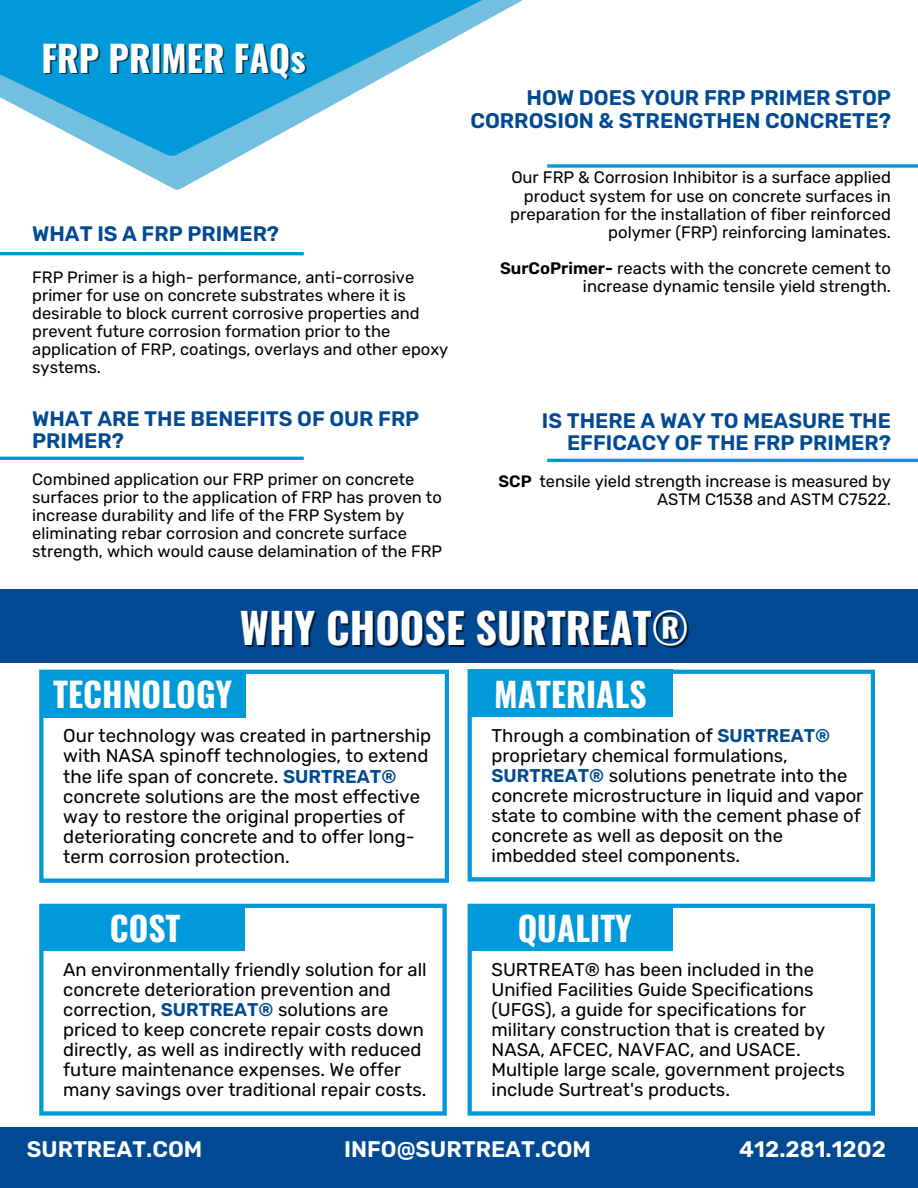
<style>
.page{position:relative;width:918px;height:1188px;background:#fff}
.page>*{position:absolute;margin:0;border:0;box-sizing:border-box;transform-origin:0 0}
.t1{font:700 42px "Oswald";color:#fff}
.t2{font:700 36px "Oswald";color:#fff}
.t3{font:700 33.75px "Oswald";color:#fff}
.t4{font:700 33.45px "Oswald";color:#fff}
.t5{font:600 22.5px "Rubik";color:#fff}
.t6{font:600 21.15px/22.6px "Rubik";color:#004993;text-align:right}
.t7{font:600 21px/22.5px "Rubik";color:#004993}
.t8{font:18.6px/20.2px "Rubik";color:#000}
.t9{font:18.45px/20.1px "Rubik";color:#000}
.t10{font:16.65px/18.1px "Rubik";color:#000;text-align:right}
.t11{font:16.5px/18px "Rubik";color:#000}
.s1{font-weight:600}
.s2{font-weight:600;color:#004993}
</style>
<div class="page">
<svg style="left:113px;top:157px;width:125px;height:33px"></svg>
<svg style="left:0;top:0;width:523px;height:157px;fill:#0099da"></svg>
<hr style="left:0;top:252px;width:304px;height:3px;background:#0099da">
<hr style="left:0;top:457px;width:304px;height:3px;background:#0099da">
<svg style="left:547px;top:164px;width:371px;height:4px"></svg>
<hr style="left:547px;top:459px;width:371px;height:3px;background:#0099da">
<svg style="left:39px;top:670px;width:410px;height:213px"></svg>
<div style="left:40px;top:670px;width:205px;height:47px;background:#0099da"></div>
<svg style="left:468px;top:904px;width:407px;height:212px"></svg>
<div style="left:468px;top:904px;width:205px;height:47px;background:#0099da"></div>
<svg style="left:39px;top:904px;width:408px;height:212px"></svg>
<div style="left:40px;top:904px;width:204px;height:47px;background:#0099da"></div>
<svg style="left:468px;top:670px;width:407px;height:212px"></svg>
<div style="left:468px;top:670px;width:205px;height:47px;background:#0099da"></div>
<div style="left:0;top:589px;width:918px;height:74px;background:#004993"></div>
<div style="left:0;top:1127px;width:459px;height:60px;background:#004993"></div>
<div style="left:459px;top:1127px;width:459px;height:60px;background:#004993"></div>
<h2 class="t2" style="left:42px;top:30px;width:266px">FRP PRIMER FAQs</h2>
<p class="t7" style="left:32px;top:223px;width:248px">WHAT IS A FRP PRIMER?</p>
<p class="t11" style="left:32px;top:268px;width:418px">FRP Primer is a high- performance, anti-corrosive primer for use on concrete substrates where it is desirable to block current corrosive properties and prevent future corrosion formation prior to the application of FRP, coatings, overlays and other epoxy systems.</p>
<p class="t7" style="left:32px;top:407px;width:389px">WHAT ARE THE BENEFITS OF OUR FRP<br>PRIMER?</p>
<p class="t11" style="left:32px;top:470px;width:412px">Combined application our FRP primer on concrete surfaces prior to the application of FRP has proven to increase durability and life of the FRP System by eliminating rebar corrosion and concrete surface strength, which would cause delamination of the FRP</p>
<p class="t6" style="left:470px;top:87px;width:422px">HOW DOES YOUR FRP PRIMER STOP<br>CORROSION &amp; STRENGTHEN CONCRETE?</p>
<p class="t10" style="left:510px;top:169px;width:382px">Our FRP &amp; Corrosion Inhibitor is a surface applied product system for use on concrete surfaces in preparation for the installation of fiber reinforced polymer (FRP) reinforcing laminates.</p>
<p class="t10" style="left:500px;top:259px;width:392px"><span class="s1">SurCoPrimer-</span> reacts with the concrete cement to increase dynamic tensile yield strength.</p>
<p class="t7" style="left:542px;top:409px;width:351px;text-align:right">IS THERE A WAY TO MEASURE THE<br>EFFICACY OF THE FRP PRIMER?</p>
<p class="t11" style="left:499px;top:473px;width:394px;text-align:right"><span class="s1">SCP</span> tensile yield strength increase is measured by<br>ASTM C1538 and ASTM C7522.</p>
<h1 class="t1" style="left:240px;top:595px;width:451px">WHY CHOOSE SURTREAT®</h1>
<h3 class="t3" style="left:53px;top:667px;width:181px">TECHNOLOGY</h3>
<p class="t8" style="left:63px;top:726px;width:370px">Our technology was created in partnership with NASA spinoff technologies, to extend the life span of concrete. <span class="s2">SURTREAT® </span>concrete solutions are the most effective way to restore the original properties of deteriorating concrete and to offer long&shy;term corrosion protection.</p>
<h3 class="t4" style="left:110px;top:902px;width:72px">COST</h3>
<p class="t9" style="left:63px;top:959px;width:365px">An environmentally friendly solution for all concrete deterioration prevention and correction, <span class="s2">SURTREAT®</span> solutions are priced to keep concrete repair costs down directly, as well as indirectly with reduced future maintenance expenses. We offer many savings over traditional repair costs.</p>
<h3 class="t4" style="left:494px;top:668px;width:154px">MATERIALS</h3>
<p class="t9" style="left:492px;top:725px;width:373px">Through a combination of <span class="s2">SURTREAT® </span>proprietary chemical formulations, <span class="s2">SURTREAT®</span> solutions penetrate into the concrete microstructure in liquid and vapor state to combine with the cement phase of concrete as well as deposit on the imbedded steel components.</p>
<h3 class="t4" style="left:518px;top:902px;width:116px">QUALITY</h3>
<p class="t9" style="left:492px;top:959px;width:355px">SURTREAT® has been included in the Unified Facilities Guide Specifications (UFGS), a guide for specifications for military construction that is created by NASA, AFCEC, NAVFAC, and USACE.<br>Multiple large scale, government projects include Surtreat's products.</p>
<p class="t5" style="left:27px;top:1136px;width:177px">SURTREAT.COM</p>
<p class="t5" style="left:344px;top:1136px;width:248px">INFO@SURTREAT.COM</p>
<p class="t5" style="left:739px;top:1136px;width:148px">412.281.1202</p>
</div>
